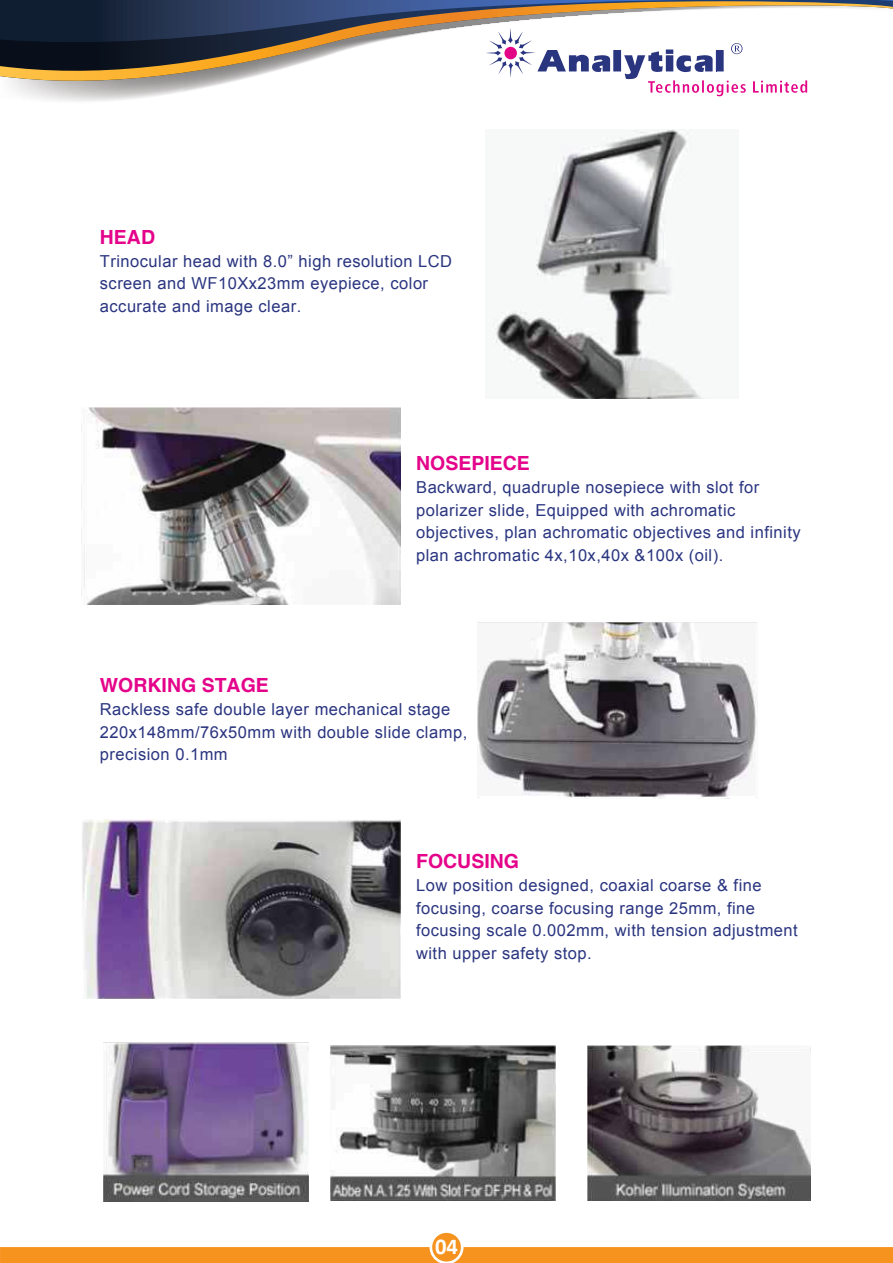
<style>
.page{position:relative;width:893px;height:1263px;background:#fff}
.page>*{position:absolute;margin:0;border:0;box-sizing:border-box;transform-origin:0 0}
.t1{font:700 22.65px "Calibri";color:#fff}
.t2{font:700 19.5px "Helvetica";color:#e4038a}
.t3{font:16.5px/22.5px "Arial";letter-spacing:.03em;color:#2a3580}
</style>
<div class="page">
<img style="left:587px;top:1045px;width:224px;height:156px">
<img style="left:331px;top:1045px;width:224px;height:156px">
<img style="left:82px;top:819px;width:319px;height:179px">
<svg style="left:0;top:1247px;width:440px;height:16px"></svg>
<svg style="left:453px;top:1247px;width:440px;height:16px"></svg>
<div style="left:432px;top:1233px;width:29px;height:28px;background:#f6921e;border-radius:50%"></div>
<img style="left:103px;top:1043px;width:206px;height:158px">
<img style="left:477px;top:622px;width:280px;height:177px">
<img style="left:81px;top:407px;width:320px;height:198px">
<img style="left:493px;top:130px;width:216px;height:269px">
<svg style="left:29px;top:96px;width:692px;height:5px"></svg>
<svg style="left:0;top:0;width:893px;height:96px"></svg>
<svg style="left:0;top:1px;width:893px;height:87px"></svg>
<p class="t2" style="left:100px;top:225px;width:57px">HEAD</p>
<p class="t3" style="left:100px;top:250px;width:354px">Trinocular head with 8.0” high resolution LCD screen and WF10Xx23mm eyepiece, color accurate and image clear.</p>
<p class="t2" style="left:416px;top:451px;width:115px">NOSEPIECE</p>
<p class="t3" style="left:416px;top:476px;width:386px">Backward, quadruple nosepiece with slot for polarizer slide, Equipped with achromatic objectives, plan achromatic objectives and infinity plan achromatic 4x,10x,40x &amp;100x (oil).</p>
<p class="t2" style="left:100px;top:674px;width:171px">WORKING STAGE</p>
<p class="t3" style="left:100px;top:698px;width:369px">Rackless safe double layer mechanical stage<br>220x148mm/76x50mm with double slide clamp, precision 0.1mm</p>
<p class="t2" style="left:416px;top:849px;width:104px">FOCUSING</p>
<p class="t3" style="left:416px;top:874px;width:383px">Low position designed, coaxial coarse &amp; fine focusing, coarse focusing range 25mm, fine focusing scale 0.002mm, with tension adjustment with upper safety stop.</p>
<h1 class="t1" style="left:435px;top:1232px;width:24px">04</h1>
</div>
